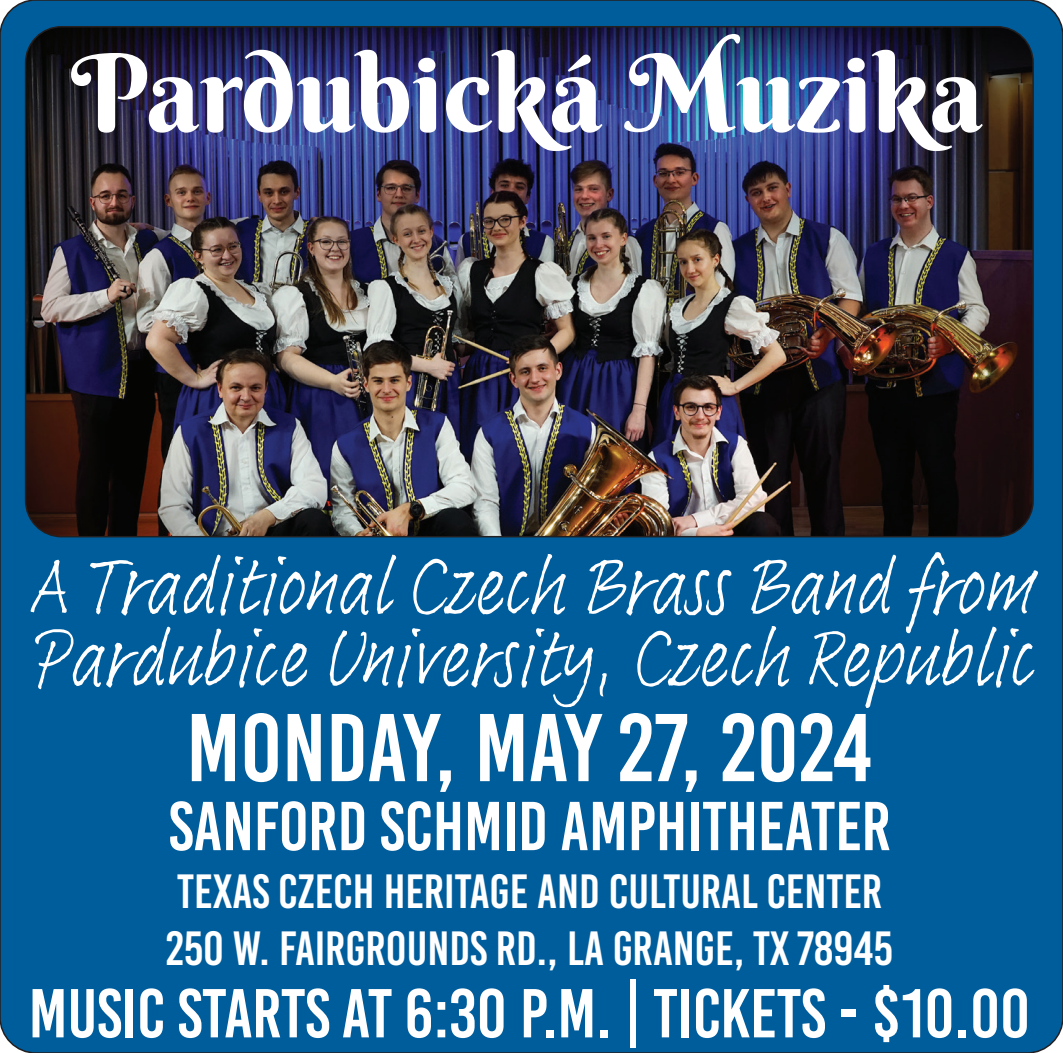
<style>
.page{position:relative;width:1063px;height:1053px;background:#fff}
.page>*{position:absolute;margin:0;border:0;box-sizing:border-box;transform-origin:0 0}
.t1{font:108px "Berkshire Swash";color:#fff}
.t2{font:96px "Bebas Kai";color:#fff}
.t3{font:81px/72px "Adobe Handwriting Frank";color:#fff}
.t4{font:69px "Bebas Kai";color:#fff}
.t5{font:48px/57.6px "Bebas Kai";color:#fff}
</style>
<div class="page">
<div style="left:0;top:0;width:1062px;height:1053px;background:#005d9c;border-radius:36px"></div>
<img style="left:26px;top:27px;width:1006px;height:510px">
<h1 class="t1" style="left:71px;top:26px;width:913px">Pardubická Muzika</h1>
<h3 class="t3" style="left:28px;top:551px;width:1004px">A Traditional Czech Brass Band from<br>Pardubice University, Czech Republic</h3>
<h2 class="t2" style="left:186px;top:696px;width:687px">MONDAY, MAY 27, 2024</h2>
<h3 class="t4" style="left:169px;top:789px;width:723px">SANFORD SCHMID AMPHITHEATER</h3>
<p class="t5" style="left:166px;top:863px;width:728px">TEXAS CZECH HERITAGE AND CULTURAL CENTER<br>250 W. FAIRGROUNDS RD., LA GRANGE, TX 78945</p>
<h3 class="t4" style="left:29px;top:976px;width:1002px">MUSIC STARTS AT 6:30 P.M. | TICKETS - $10.00</h3>
</div>
